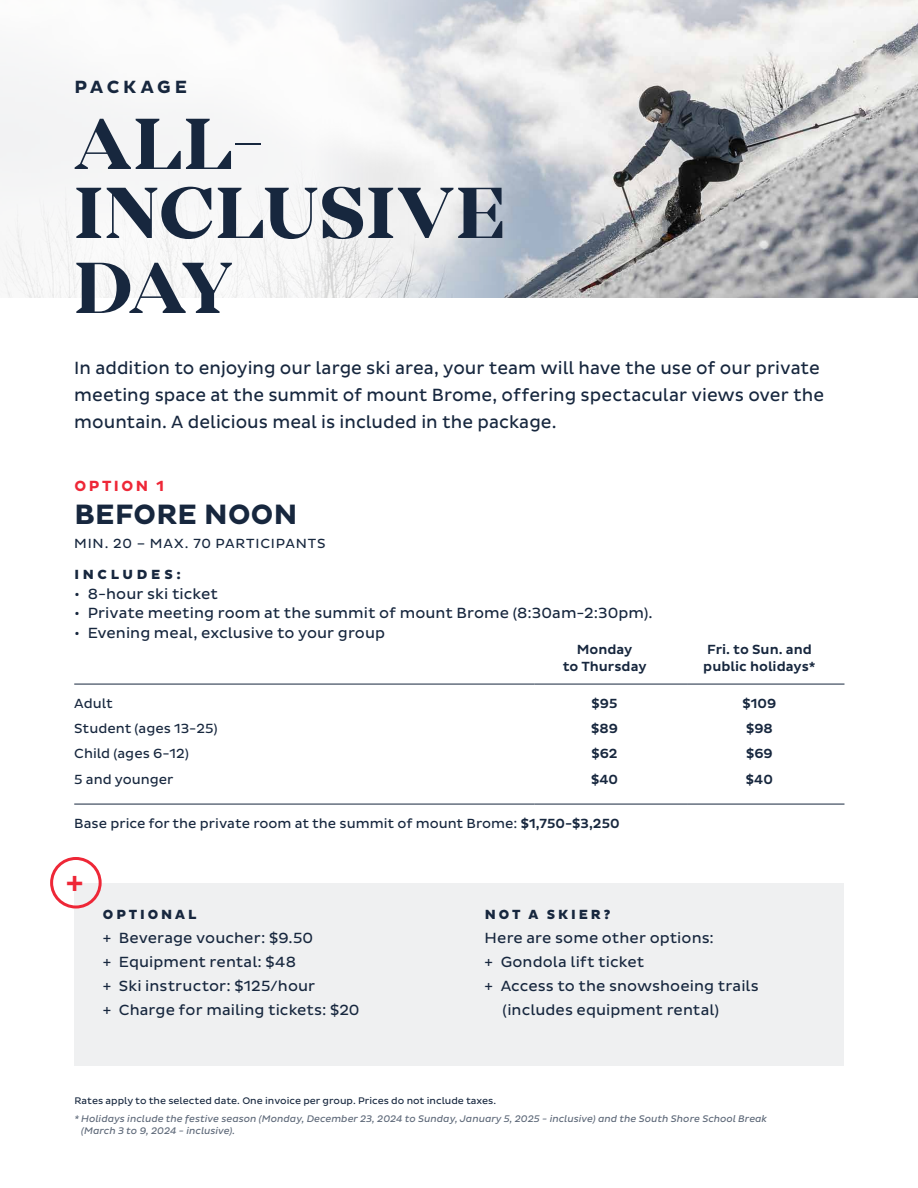
<style>
.page{position:relative;width:918px;height:1188px;background:#fff}
.page>*{position:absolute;margin:0;border:0;box-sizing:border-box;transform-origin:0 0}
.t1{font:700 75px/72px "Mirador";letter-spacing:.015em;color:#17273e}
.t2{font:500 31.5px "Pluto Sans";color:#ee2737}
.t3{font:700 28.5px "Pluto Sans";letter-spacing:.01em;color:#17273e}
.t4{font:18px/27px "Pluto Sans";color:#17273e;scale:.96 1}
.t5{font:700 18px "Pluto Sans";letter-spacing:.2em;color:#17273e}
.t6{font:15px/24px "Pluto Sans";letter-spacing:.005em;color:#17273e}
.t7{font:700 15px "Pluto Sans";letter-spacing:.17em;color:#ee2737}
.t8{font:13.5px "Pluto Sans";color:#17273e}
.t9{font:500 13.5px/16.2px "Pluto Sans";color:#17273e;text-align:center}
.t10{font:13.5px "Pluto Sans";letter-spacing:.06em;color:#17273e}
.t11{font:800 13.5px "Pluto Sans";letter-spacing:.215em;color:#17273e}
.t12{font:800 13.5px "Pluto Sans";letter-spacing:.275em;color:#17273e}
.t13{font:italic 9.75px/11.7px "Pluto Sans";color:#5d6878}
.t14{font:9.75px "Pluto Sans";color:#17273e}
.s1{font-weight:500}
</style>
<div class="page">
<img style="left:641px;top:0;width:277px;height:297px">
<hr style="left:74px;top:684px;width:461px;height:1px;background:#17273e">
<hr style="left:535px;top:684px;width:153px;height:1px;background:#17273e">
<hr style="left:688px;top:684px;width:156px;height:1px;background:#17273e">
<hr style="left:74px;top:804px;width:461px;height:1px;background:#17273e">
<hr style="left:535px;top:804px;width:153px;height:1px;background:#17273e">
<hr style="left:688px;top:804px;width:156px;height:1px;background:#17273e">
<svg style="left:0;top:0;width:641px;height:298px;fill:#f4f4f5"></svg>
<div style="left:75px;top:883px;width:769px;height:183px;background:#eff0f1"></div>
<div style="left:50px;top:857px;width:52px;height:52px;border:3px solid #ee2737;border-radius:50%"></div>
<p class="t5" style="left:74px;top:77px;width:114px">PACKAGE</p>
<h1 class="t1" style="left:75px;top:110px;width:432px">ALL-<br>INCLUSIVE<br>DAY</h1>
<p class="t4" style="left:74px;top:354px;width:783px">In addition to enjoying our large ski area, your team will have the use of our private meeting space at the summit of mount Brome, offering spectacular views over the mountain. A delicious meal is included in the package.</p>
<p class="t7" style="left:74px;top:478px;width:91px">OPTION 1</p>
<h3 class="t3" style="left:74px;top:498px;width:224px">BEFORE NOON</h3>
<p class="t10" style="left:74px;top:536px;width:253px">MIN. 20 – MAX. 70 PARTICIPANTS</p>
<p class="t12" style="left:74px;top:567px;width:108px">INCLUDES:</p>
<p class="t6" style="left:74px;top:582px;width:145px">• 8-hour ski ticket</p>
<p class="t6" style="left:74px;top:601px;width:580px">• Private meeting room at the summit of mount Brome (8:30am-2:30pm).</p>
<p class="t6" style="left:74px;top:621px;width:312px">• Evening meal, exclusive to your group</p>
<p class="t9" style="left:563px;top:642px;width:86px">Monday<br>to Thursday</p>
<p class="t9" style="left:703px;top:642px;width:114px;text-align:left">Fri. to Sun. and public holidays*</p>
<p class="t8" style="left:74px;top:695px;width:40px">Adult</p>
<p class="t9" style="left:592px;top:695px;width:27px">$95</p>
<p class="t9" style="left:743px;top:695px;width:35px">$109</p>
<p class="t8" style="left:74px;top:721px;width:145px">Student (ages 13-25)</p>
<p class="t9" style="left:591px;top:720px;width:28px">$89</p>
<p class="t9" style="left:746px;top:720px;width:28px">$98</p>
<p class="t8" style="left:74px;top:746px;width:116px">Child (ages 6-12)</p>
<p class="t9" style="left:591px;top:746px;width:28px">$62</p>
<p class="t9" style="left:746px;top:746px;width:28px">$69</p>
<p class="t8" style="left:74px;top:772px;width:101px">5 and younger</p>
<p class="t9" style="left:591px;top:771px;width:28px">$40</p>
<p class="t9" style="left:746px;top:771px;width:29px">$40</p>
<p class="t8" style="left:74px;top:815px;width:547px">Base price for the private room at the summit of mount Brome: <span class="s1">$1,750-$3,250</span></p>
<h2 class="t2" style="left:66px;top:865px;width:19px">+</h2>
<p class="t11" style="left:103px;top:906px;width:95px">OPTIONAL</p>
<p class="t6" style="left:103px;top:926px;width:258px">+ Beverage voucher: $9.50<br>+ Equipment rental: $48<br>+ Ski instructor: $125/hour<br>+ Charge for mailing tickets: $20</p>
<p class="t11" style="left:485px;top:906px;width:127px">NOT A SKIER?</p>
<p class="t6" style="left:485px;top:926px;width:231px">Here are some other options:</p>
<p class="t6" style="left:485px;top:950px;width:161px">+ Gondola lift ticket</p>
<p class="t6" style="left:485px;top:974px;width:276px">+ Access to the snowshoeing trails</p>
<p class="t6" style="left:503px;top:998px;width:218px">(includes equipment rental)</p>
<p class="t14" style="left:75px;top:1095px;width:423px">Rates apply to the selected date. One invoice per group. Prices do not include taxes.</p>
<p class="t13" style="left:81px;top:1113px;width:687px;text-indent:-7px">* Holidays include the festive season (Monday, December 23, 2024 to Sunday, January 5, 2025 - inclusive) and the South Shore School Break (March 3 to 9, 2024 - inclusive).</p>
</div>
